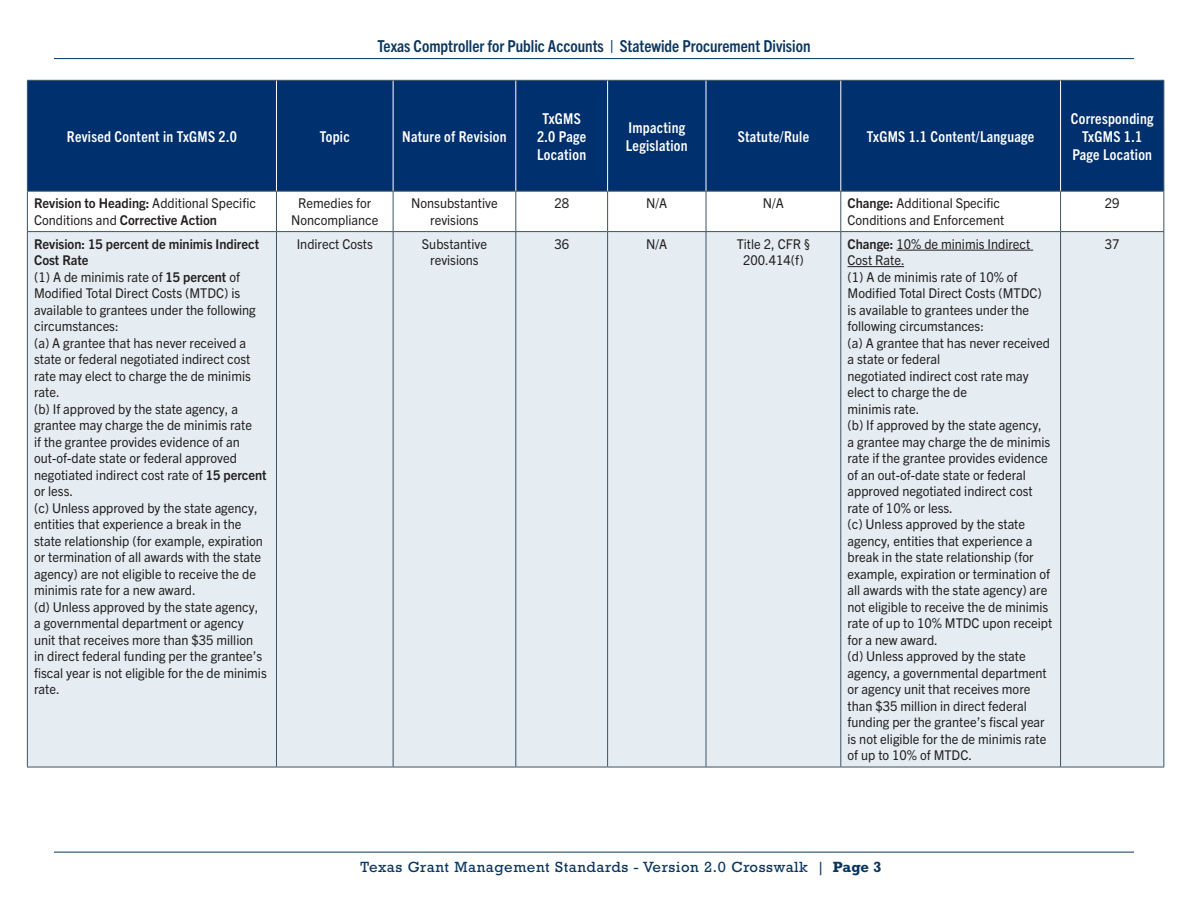
<style>
.page{position:relative;width:1188px;height:918px;background:#fff}
.page>*{position:absolute;margin:0;border:0;box-sizing:border-box;transform-origin:0 0}
.t1{font:700 condensed 16.5px "Trade Gothic Next LT Pro";color:#0a355e}
.t2{font:700 condensed 15px/18px "Trade Gothic Next LT Pro";letter-spacing:.02em;color:#fff;text-align:center}
.t3{font:15px "Rockwell Std";letter-spacing:.04em;color:#0a355e}
.t4{font:13.5px/16.5px "Trade Gothic Next LT Pro";color:#231f20;text-align:center;scale:.95 1}
.t5{font:700 13.5px/16.5px "Trade Gothic Next LT Pro";color:#231f20;scale:.95 1}
.s1{font-weight:400}
.s2{font-weight:700}
</style>
<div class="page">
<hr style="left:54px;top:852px;width:1080px;height:1px;background:#0a355e">
<hr style="left:54px;top:58px;width:1080px;height:1px;background:#0a355e">
<div style="left:28px;top:81px;width:1135px;height:110px;background:#00306d"></div>
<div style="left:28px;top:232px;width:1135px;height:535px;background:#e5edf2"></div>
<hr style="left:27px;top:192px;width:1px;height:39px;background:#3e5364">
<hr style="left:276px;top:192px;width:1px;height:39px;background:#3e5364">
<hr style="left:393px;top:192px;width:1px;height:39px;background:#3e5364">
<hr style="left:515px;top:192px;width:1px;height:39px;background:#3e5364">
<hr style="left:607px;top:192px;width:1px;height:39px;background:#3e5364">
<hr style="left:706px;top:192px;width:1px;height:39px;background:#3e5364">
<hr style="left:840px;top:192px;width:1px;height:39px;background:#3e5364">
<hr style="left:1060px;top:192px;width:1px;height:39px;background:#3e5364">
<hr style="left:1163px;top:192px;width:1px;height:39px;background:#3e5364">
<hr style="left:276px;top:232px;width:1px;height:535px;background:#3e5364">
<hr style="left:393px;top:232px;width:1px;height:535px;background:#3e5364">
<hr style="left:515px;top:232px;width:1px;height:535px;background:#3e5364">
<hr style="left:607px;top:232px;width:1px;height:535px;background:#3e5364">
<hr style="left:706px;top:232px;width:1px;height:535px;background:#3e5364">
<hr style="left:840px;top:232px;width:1px;height:535px;background:#3e5364">
<hr style="left:1060px;top:232px;width:1px;height:535px;background:#3e5364">
<hr style="left:27px;top:231px;width:249px;height:1px;background:#3e5364">
<hr style="left:27px;top:232px;width:1px;height:535px;background:#3e5364">
<hr style="left:276px;top:231px;width:117px;height:1px;background:#3e5364">
<hr style="left:393px;top:231px;width:123px;height:1px;background:#3e5364">
<hr style="left:516px;top:231px;width:92px;height:1px;background:#3e5364">
<hr style="left:608px;top:231px;width:98px;height:1px;background:#3e5364">
<hr style="left:706px;top:231px;width:135px;height:1px;background:#3e5364">
<hr style="left:841px;top:231px;width:220px;height:1px;background:#3e5364">
<hr style="left:1061px;top:231px;width:103px;height:1px;background:#3e5364">
<hr style="left:1163px;top:232px;width:1px;height:535px;background:#3e5364">
<hr style="left:27px;top:767px;width:249px;height:1px;background:#3e5364">
<hr style="left:276px;top:767px;width:117px;height:1px;background:#3e5364">
<hr style="left:393px;top:767px;width:123px;height:1px;background:#3e5364">
<hr style="left:516px;top:767px;width:92px;height:1px;background:#3e5364">
<hr style="left:608px;top:767px;width:98px;height:1px;background:#3e5364">
<hr style="left:706px;top:767px;width:135px;height:1px;background:#3e5364">
<hr style="left:841px;top:767px;width:220px;height:1px;background:#3e5364">
<hr style="left:1061px;top:767px;width:103px;height:1px;background:#3e5364">
<hr style="left:27px;top:80px;width:249px;height:1px;background:#3e5364">
<hr style="left:27px;top:81px;width:1px;height:110px;background:#3e5364">
<hr style="left:276px;top:80px;width:117px;height:1px;background:#3e5364">
<hr style="left:393px;top:80px;width:123px;height:1px;background:#3e5364">
<hr style="left:516px;top:80px;width:92px;height:1px;background:#3e5364">
<hr style="left:608px;top:80px;width:98px;height:1px;background:#3e5364">
<hr style="left:706px;top:80px;width:135px;height:1px;background:#3e5364">
<hr style="left:841px;top:80px;width:220px;height:1px;background:#3e5364">
<hr style="left:1061px;top:80px;width:103px;height:1px;background:#3e5364">
<hr style="left:1163px;top:81px;width:1px;height:110px;background:#3e5364">
<hr style="left:27px;top:191px;width:249px;height:1px;background:#3e5364">
<hr style="left:276px;top:191px;width:117px;height:1px;background:#3e5364">
<hr style="left:393px;top:191px;width:123px;height:1px;background:#3e5364">
<hr style="left:516px;top:191px;width:92px;height:1px;background:#3e5364">
<hr style="left:608px;top:191px;width:98px;height:1px;background:#3e5364">
<hr style="left:706px;top:191px;width:135px;height:1px;background:#3e5364">
<hr style="left:841px;top:191px;width:220px;height:1px;background:#3e5364">
<hr style="left:1061px;top:191px;width:103px;height:1px;background:#3e5364">
<hr style="left:276px;top:81px;width:1px;height:110px;background:#fff">
<hr style="left:393px;top:81px;width:1px;height:110px;background:#fff">
<hr style="left:515px;top:81px;width:1px;height:110px;background:#fff">
<hr style="left:607px;top:81px;width:1px;height:110px;background:#fff">
<hr style="left:706px;top:81px;width:1px;height:110px;background:#fff">
<hr style="left:840px;top:81px;width:1px;height:110px;background:#fff">
<hr style="left:1060px;top:81px;width:1px;height:110px;background:#fff">
<hr style="left:896px;top:250px;width:137px;height:1px;background:#231f20">
<hr style="left:848px;top:266px;width:56px;height:1px;background:#231f20">
<p class="t1" style="left:377px;top:34px;width:435px">Texas Comptroller for Public Accounts | Statewide Procurement Division</p>
<p class="t2" style="left:67px;top:126px;width:172px">Revised Content in TxGMS 2.0</p>
<p class="t2" style="left:320px;top:126px;width:31px">Topic</p>
<p class="t2" style="left:402px;top:126px;width:106px">Nature of Revision</p>
<p class="t2" style="left:537px;top:108px;width:51px">TxGMS<br>2.0 Page<br>Location</p>
<p class="t2" style="left:626px;top:117px;width:63px;text-align:left">Impacting<br>Legislation</p>
<p class="t2" style="left:738px;top:126px;width:73px">Statute/Rule</p>
<p class="t2" style="left:867px;top:126px;width:169px">TxGMS 1.1 Content/Language</p>
<p class="t2" style="left:1071px;top:108px;width:84px">Corresponding<br>TxGMS 1.1<br>Page Location</p>
<p class="t5" style="left:34px;top:194px;width:235px">Revision to Heading: <span class="s1">Additional Specific<br>Conditions and</span> Corrective Action</p>
<p class="t4" style="left:291px;top:194px;width:93px">Remedies for<br>Noncompliance</p>
<p class="t4" style="left:411px;top:194px;width:93px">Nonsubstantive revisions</p>
<p class="t4" style="left:554px;top:194px;width:17px">28</p>
<p class="t4" style="left:646px;top:194px;width:24px">N/A</p>
<p class="t4" style="left:763px;top:194px;width:24px">N/A</p>
<p class="t4" style="left:848px;top:194px;width:167px;text-align:left"><span class="s2">Change:</span> Additional Specific<br>Conditions and Enforcement</p>
<p class="t4" style="left:1105px;top:194px;width:17px">29</p>
<p class="t4" style="left:34px;top:235px;width:246px;text-align:left"><span class="s2">Revision: 15 percent de minimis Indirect Cost Rate<br></span>(1) A de minimis rate of <span class="s2">15 percent</span> of Modified Total Direct Costs (MTDC) is available to grantees under the following circumstances:<br>(a) A grantee that has never received a state or federal negotiated indirect cost rate may elect to charge the de minimis rate.<br>(b) If approved by the state agency, a grantee may charge the de minimis rate<br>if the grantee provides evidence of an out-of-date state or federal approved negotiated indirect cost rate of <span class="s2">15 percent </span>or less.<br>(c) Unless approved by the state agency, entities that experience a break in the state relationship (for example, expiration or termination of all awards with the state agency) are not eligible to receive the de minimis rate for a new award.<br>(d) Unless approved by the state agency, a governmental department or agency unit that receives more than $35 million<br>in direct federal funding per the grantee’s fiscal year is not eligible for the de minimis rate.</p>
<p class="t4" style="left:297px;top:235px;width:82px">Indirect Costs</p>
<p class="t4" style="left:422px;top:235px;width:70px">Substantive revisions</p>
<p class="t4" style="left:554px;top:235px;width:17px">36</p>
<p class="t4" style="left:646px;top:235px;width:24px">N/A</p>
<p class="t4" style="left:737px;top:235px;width:79px">Title 2, CFR §<br>200.414(f)</p>
<p class="t4" style="left:848px;top:235px;width:217px;text-align:left"><span class="s2">Change:</span> 10% de minimis Indirect<br>Cost Rate.<br>(1) A de minimis rate of 10% of<br>Modified Total Direct Costs (MTDC) is available to grantees under the following circumstances:<br>(a) A grantee that has never received a state or federal<br>negotiated indirect cost rate may elect to charge the de<br>minimis rate.<br>(b) If approved by the state agency,<br>a grantee may charge the de minimis rate if the grantee provides evidence of an out-of-date state or federal approved negotiated indirect cost rate of 10% or less.<br>(c) Unless approved by the state agency, entities that experience a break in the state relationship (for example, expiration or termination of all awards with the state agency) are not eligible to receive the de minimis rate of up to 10% MTDC upon receipt for a new award.<br>(d) Unless approved by the state agency, a governmental department or agency unit that receives more than $35 million in direct federal funding per the grantee’s fiscal year is not eligible for the de minimis rate of up to 10% of MTDC.</p>
<p class="t4" style="left:1105px;top:235px;width:17px">37</p>
<p class="t3" style="left:361px;top:858px;width:522px">Texas Grant Management Standards - Version 2.0 Crosswalk | <span class="s2">Page 3</span></p>
</div>
